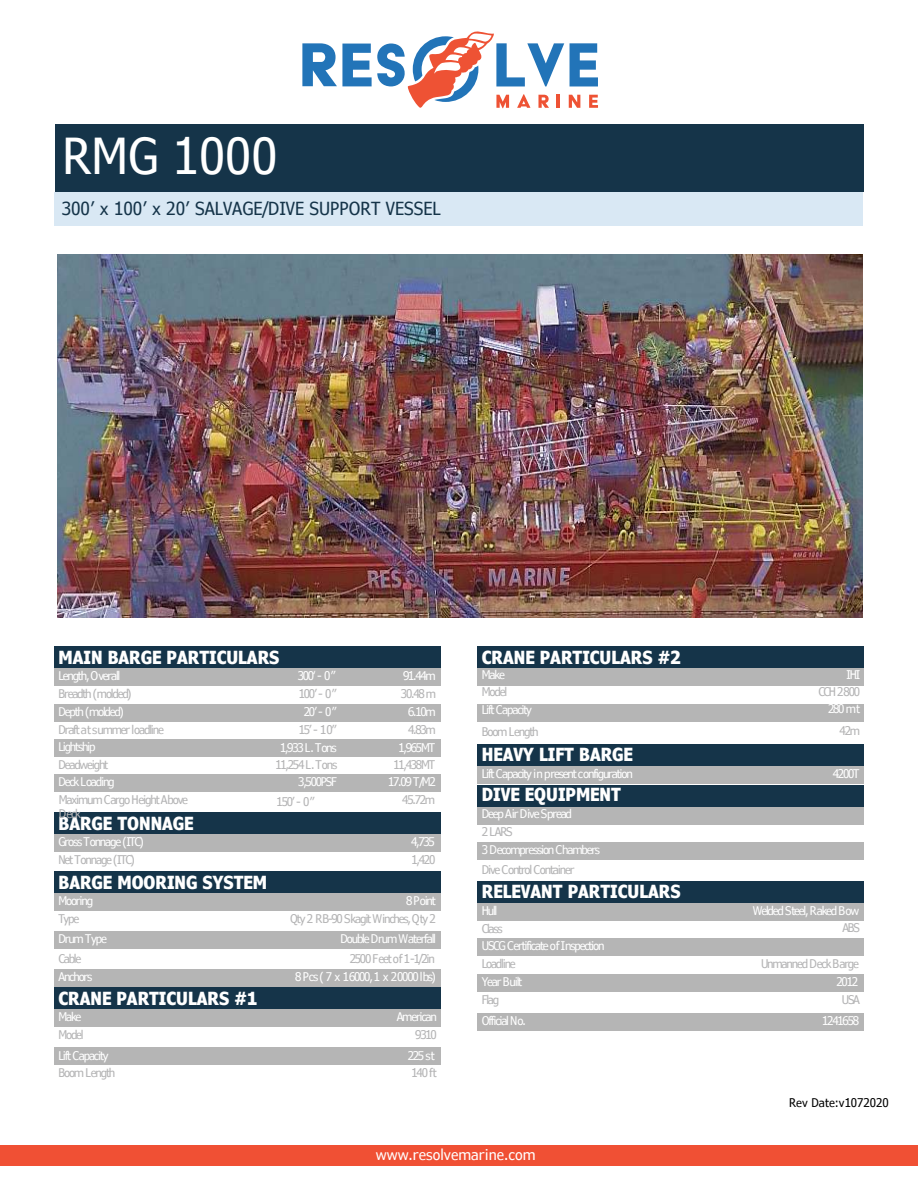
<style>
.page{position:relative;width:918px;height:1188px;background:#fff}
.page>*{position:absolute;margin:0;border:0;box-sizing:border-box;transform-origin:0 0}
.t1{font:condensed 49.5px "Verdana Pro";color:#fff}
.t2{font:700 condensed 18px "Verdana Pro";color:#fff}
.t3{font:condensed 18px "Verdana Pro";color:#153449}
.t4{font:condensed 15px "Verdana Pro";color:#fff}
.t5{font:condensed 12px "Verdana Pro";letter-spacing:-.1em;color:#fff}
.t6{font:condensed 12px/14.4px "Verdana Pro";letter-spacing:-.1em;color:#b4b4b5}
.t7{font:condensed 12px "Verdana Pro";color:#000}
</style>
<div class="page">
<div style="left:477px;top:881px;width:387px;height:22px;background:#153449"></div>
<div style="left:477px;top:785px;width:387px;height:22px;background:#153449"></div>
<div style="left:477px;top:744px;width:387px;height:22px;background:#153449"></div>
<div style="left:477px;top:646px;width:387px;height:22px;background:#153449"></div>
<div style="left:0;top:1145px;width:918px;height:21px;background:#f05034"></div>
<div style="left:55px;top:124px;width:808px;height:68px;background:#153449"></div>
<svg style="left:302px;top:32px;width:296px;height:76px"></svg>
<div style="left:54px;top:646px;width:387px;height:22px;background:#153449"></div>
<div style="left:54px;top:668px;width:386px;height:18px;background:#b5b5b5"></div>
<div style="left:54px;top:704px;width:386px;height:18px;background:#b5b5b5"></div>
<div style="left:54px;top:740px;width:386px;height:17px;background:#b5b5b5"></div>
<div style="left:54px;top:812px;width:387px;height:22px;background:#153449"></div>
<div style="left:54px;top:834px;width:386px;height:18px;background:#b5b5b5"></div>
<div style="left:54px;top:872px;width:386px;height:21px;background:#153449"></div>
<div style="left:54px;top:893px;width:387px;height:18px;background:#b5b5b5"></div>
<div style="left:54px;top:988px;width:387px;height:21px;background:#153449"></div>
<div style="left:54px;top:1009px;width:387px;height:18px;background:#b5b5b5"></div>
<div style="left:54px;top:1047px;width:387px;height:18px;background:#b5b5b5"></div>
<div style="left:477px;top:668px;width:387px;height:18px;background:#b5b5b5"></div>
<div style="left:477px;top:704px;width:387px;height:17px;background:#b5b5b5"></div>
<div style="left:477px;top:766px;width:387px;height:18px;background:#b5b5b5"></div>
<div style="left:477px;top:807px;width:387px;height:17px;background:#b5b5b5"></div>
<div style="left:477px;top:842px;width:387px;height:18px;background:#b5b5b5"></div>
<div style="left:477px;top:903px;width:387px;height:18px;background:#b5b5b5"></div>
<div style="left:477px;top:939px;width:387px;height:17px;background:#b5b5b5"></div>
<div style="left:477px;top:974px;width:387px;height:18px;background:#b5b5b5"></div>
<div style="left:477px;top:1013px;width:387px;height:18px;background:#b5b5b5"></div>
<div style="left:55px;top:192px;width:808px;height:34px;background:#d9e8f4"></div>
<div style="left:54px;top:774px;width:386px;height:18px;background:#b5b5b5"></div>
<div style="left:54px;top:931px;width:387px;height:18px;background:#b5b5b5"></div>
<div style="left:54px;top:969px;width:387px;height:18px;background:#b5b5b5"></div>
<img style="left:57px;top:255px;width:805px;height:362px">
<h1 class="t1" style="left:63px;top:125px;width:216px">RMG 1000</h1>
<h2 class="t3" style="left:62px;top:197px;width:380px">300’ x 100’ x 20’ SALVAGE/DIVE SUPPORT VESSEL</h2>
<h2 class="t2" style="left:58px;top:645px;width:223px">MAIN BARGE PARTICULARS</h2>
<h2 class="t2" style="left:482px;top:645px;width:200px">CRANE PARTICULARS #2</h2>
<p class="t5" style="left:58px;top:668px;width:63px">Length, Overall</p>
<p class="t6" style="left:58px;top:687px;width:75px">Breadth (molded)</p>
<p class="t6" style="left:58px;top:722px;width:107px">Draft at summer loadline</p>
<p class="t6" style="left:58px;top:758px;width:51px">Deadweight</p>
<p class="t5" style="left:482px;top:667px;width:25px">Make</p>
<p class="t6" style="left:482px;top:685px;width:27px">Model</p>
<p class="t5" style="left:482px;top:702px;width:52px">Lift Capacity</p>
<h2 class="t2" style="left:482px;top:742px;width:153px">HEAVY LIFT BARGE</h2>
<p class="t5" style="left:482px;top:766px;width:153px">Lift Capacity in present configuration</p>
<h2 class="t2" style="left:482px;top:782px;width:141px">DIVE EQUIPMENT</h2>
<p class="t5" style="left:482px;top:806px;width:92px">Deep Air Dive Spread</p>
<p class="t6" style="left:482px;top:825px;width:32px">2 LARS</p>
<p class="t5" style="left:482px;top:842px;width:120px">3 Decompression Chambers</p>
<h2 class="t2" style="left:482px;top:879px;width:200px">RELEVANT PARTICULARS</h2>
<p class="t5" style="left:482px;top:903px;width:17px">Hull</p>
<p class="t6" style="left:482px;top:921px;width:22px">Class</p>
<p class="t5" style="left:482px;top:938px;width:124px">USCG Certificate of Inspection</p>
<p class="t5" style="left:847px;top:667px;width:15px">IHI</p>
<p class="t6" style="left:818px;top:684px;width:43px">CCH 2800</p>
<p class="t5" style="left:828px;top:701px;width:33px">280 mt</p>
<p class="t5" style="left:298px;top:668px;width:40px">300‘ - 0”</p>
<p class="t6" style="left:299px;top:686px;width:40px">100’ - 0”</p>
<p class="t6" style="left:299px;top:723px;width:40px">15’ - 10”</p>
<p class="t6" style="left:275px;top:758px;width:63px">11,254 L. Tons</p>
<p class="t5" style="left:403px;top:668px;width:34px">91.44m</p>
<p class="t6" style="left:401px;top:687px;width:37px">30.48 m</p>
<p class="t6" style="left:408px;top:723px;width:29px">4.83m</p>
<p class="t6" style="left:393px;top:758px;width:43px">11,438MT</p>
<p class="t5" style="left:58px;top:704px;width:67px">Depth (molded)</p>
<p class="t5" style="left:59px;top:739px;width:39px">Lightship</p>
<p class="t5" style="left:304px;top:704px;width:34px">20’ - 0”</p>
<p class="t5" style="left:280px;top:740px;width:58px">1,933 L. Tons</p>
<p class="t5" style="left:408px;top:704px;width:29px">6.10m</p>
<p class="t5" style="left:398px;top:740px;width:38px">1,965MT</p>
<p class="t6" style="left:482px;top:724px;width:58px">Boom Length</p>
<p class="t6" style="left:840px;top:724px;width:22px">42m</p>
<p class="t5" style="left:833px;top:766px;width:28px">4200T</p>
<p class="t5" style="left:58px;top:774px;width:58px">Deck Loading</p>
<p class="t5" style="left:388px;top:774px;width:49px">17.09 T/M2</p>
<p class="t5" style="left:298px;top:774px;width:40px">3,500PSF</p>
<p class="t6" style="left:59px;top:792px;width:131px">Maximum Cargo Height Above<br>Deck</p>
<p class="t6" style="left:402px;top:792px;width:34px">45.72m</p>
<p class="t6" style="left:277px;top:795px;width:40px">150’ - 0”</p>
<h2 class="t2" style="left:58px;top:811px;width:137px">BARGE TONNAGE</h2>
<p class="t6" style="left:58px;top:853px;width:78px">Net Tonnage (ITC)</p>
<h2 class="t2" style="left:58px;top:870px;width:210px">BARGE MOORING SYSTEM</h2>
<p class="t6" style="left:58px;top:912px;width:22px">Type</p>
<p class="t5" style="left:59px;top:834px;width:87px">Gross Tonnage (ITC)</p>
<p class="t5" style="left:411px;top:834px;width:25px">4,735</p>
<p class="t6" style="left:412px;top:853px;width:25px">1,420</p>
<p class="t6" style="left:482px;top:862px;width:94px">Dive Control Container</p>
<p class="t5" style="left:406px;top:893px;width:31px">8 Point</p>
<p class="t5" style="left:59px;top:893px;width:36px">Mooring</p>
<p class="t5" style="left:753px;top:903px;width:108px">Welded Steel, Raked Bow</p>
<p class="t6" style="left:842px;top:921px;width:19px">ABS</p>
<p class="t6" style="left:761px;top:956px;width:100px">Unmanned Deck Barge</p>
<p class="t5" style="left:837px;top:974px;width:23px">2012</p>
<p class="t6" style="left:842px;top:992px;width:20px">USA</p>
<p class="t5" style="left:822px;top:1013px;width:38px">1241658</p>
<p class="t6" style="left:290px;top:911px;width:147px">Qty 2 RB-90 Skagit Winches, Qty 2</p>
<p class="t5" style="left:58px;top:931px;width:50px">Drum Type</p>
<p class="t5" style="left:341px;top:931px;width:97px">Double Drum Waterfall</p>
<p class="t6" style="left:58px;top:952px;width:24px">Cable</p>
<p class="t5" style="left:58px;top:969px;width:35px">Anchors</p>
<p class="t6" style="left:350px;top:951px;width:87px">2500 Feet of 1-1/2in</p>
<p class="t5" style="left:295px;top:969px;width:142px">8 Pcs ( 7 x 16000, 1 x 20000 lbs)</p>
<p class="t6" style="left:482px;top:957px;width:35px">Loadline</p>
<p class="t5" style="left:482px;top:974px;width:42px">Year Built</p>
<h2 class="t2" style="left:58px;top:987px;width:200px">CRANE PARTICULARS #1</h2>
<p class="t6" style="left:58px;top:1028px;width:27px">Model</p>
<p class="t6" style="left:58px;top:1066px;width:58px">Boom Length</p>
<p class="t6" style="left:482px;top:992px;width:19px">Flag</p>
<p class="t5" style="left:482px;top:1013px;width:45px">Official No.</p>
<p class="t5" style="left:59px;top:1009px;width:25px">Make</p>
<p class="t5" style="left:397px;top:1009px;width:42px">American</p>
<p class="t6" style="left:415px;top:1028px;width:23px">9310</p>
<p class="t5" style="left:58px;top:1048px;width:52px">Lift Capacity</p>
<p class="t5" style="left:408px;top:1048px;width:28px">225 st</p>
<p class="t6" style="left:412px;top:1065px;width:27px">140 ft</p>
<p class="t4" style="left:376px;top:1145px;width:161px">www.resolvemarine.com</p>
<p class="t7" style="left:789px;top:1095px;width:101px">Rev Date:v1072020</p>
</div>
